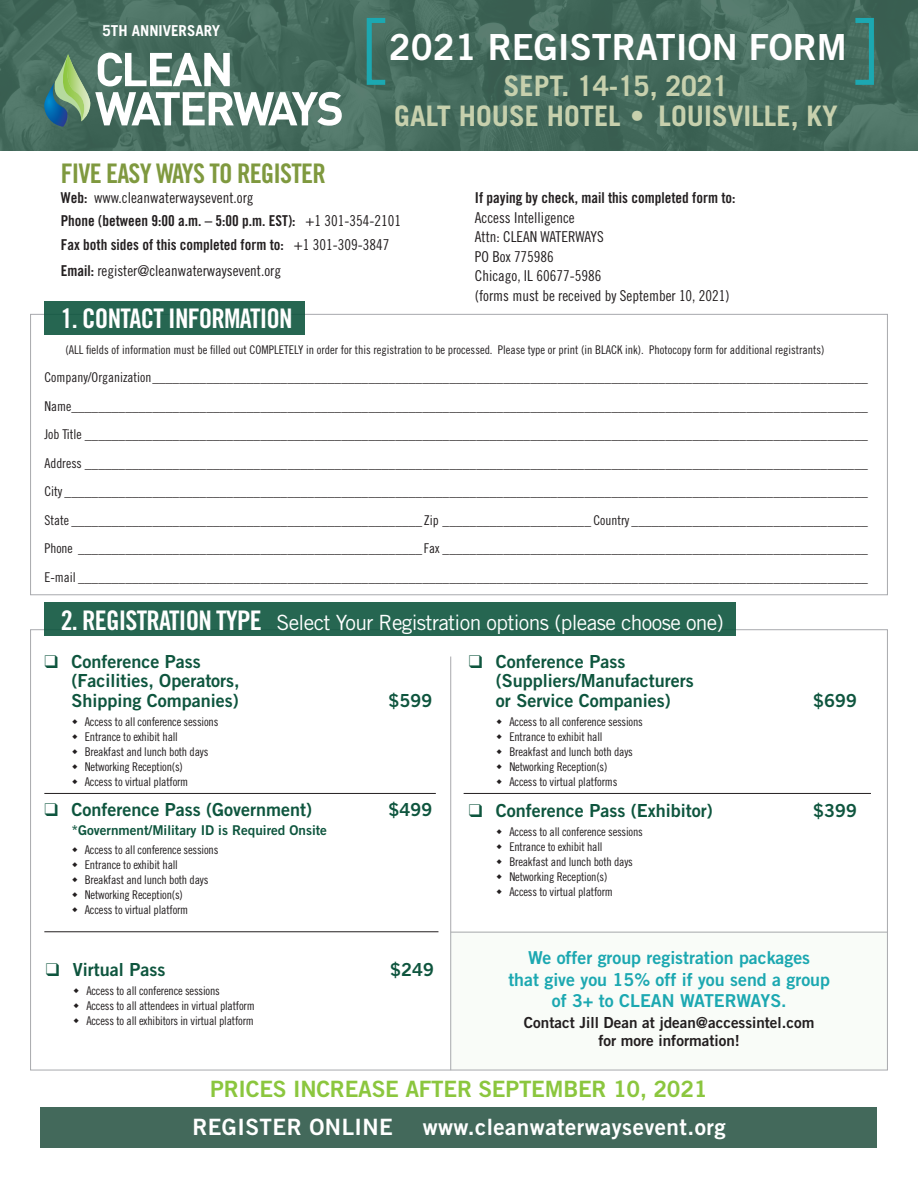
<style>
.page{position:relative;width:918px;height:1188px;background:#fff}
.page>*{position:absolute;margin:0;border:0;box-sizing:border-box;transform-origin:0 0}
.t1{font:36px "Trade Gothic LT Std Bd 2";color:#fff}
.t2{font:700 28.35px/30px "Trade Gothic LT Std";color:#c7d0ad;text-align:center}
.t3{font:27px "Trade Gothic LT Std Bd Cn 20";letter-spacing:-.03em;color:#7f993f}
.t4{font:27px "Trade Gothic LT Std Bd Cn 20";letter-spacing:-.03em;color:#fff}
.t5{font:22.5px "Trade Gothic LT Std Bd 2";letter-spacing:.02em;color:#fff}
.t6{font:22.5px "Trade Gothic LT Std Bd 2";letter-spacing:-.01em;color:#8bc63e}
.t7{font:21px "Trade Gothic LT Std";letter-spacing:-.03em;color:#fff}
.t8{font:18px/19.5px "Trade Gothic LT Std Bd 2";color:#0e553e}
.t9{font:17.85px/21.3px "Trade Gothic LT Std Bd 2";color:#1ca8b1;text-align:center}
.t10{font:15.3px/18.3px "Trade Gothic LT Std Bd 2";color:#231f20;text-align:center}
.t11{font:15px/19.5px "Trade Gothic LT Std Cn 18";color:#231f20}
.t12{font:15px/23.1px "Trade Gothic LT Std Bd Cn 20";color:#231f20}
.t13{font:700 15px "Trade Gothic LT Std";color:#fff}
.t14{font:13.5px/28.5px "Trade Gothic LT Std Cn 18";color:#231f20;text-align:justify}
.t15{font:13.5px "Trade Gothic LT Std Bd 2";color:#0e553e}
.t16{font:12px/15px "Trade Gothic LT Std Cn 18";letter-spacing:-.015em;color:#231f20}
.s1{font-family:"Trade Gothic LT Std Bd Cn 20"}
.s2{font-family:"Trade Gothic LT Std Cn 18"}
.s3{font-family:"Trade Gothic LT Std Bd Cn 20";font-size:27px}
</style>
<div class="page">
<div style="left:40px;top:1107px;width:838px;height:41px;background:#43695b"></div>
<img style="left:0;top:0;width:918px;height:151px">
<svg style="left:44px;top:53px;width:298px;height:74px"></svg>
<img style="left:61px;top:54px;width:4px;height:67px">
<img style="left:65px;top:54px;width:25px;height:67px">
<div style="left:44px;top:302px;width:261px;height:33px;background:#266651"></div>
<div style="left:451px;top:932px;width:436px;height:138px;background:#f9fcf8"></div>
<div style="left:44px;top:602px;width:692px;height:34px;background:#266651"></div>
<hr style="left:44px;top:793px;width:392px;height:1px;background:#231f20">
<hr style="left:464px;top:793px;width:407px;height:1px;background:#231f20">
<hr style="left:450px;top:657px;width:1px;height:413px;background:#a8a9ad">
<hr style="left:44px;top:932px;width:394px;height:1px;background:#231f20">
<div style="left:367px;top:18px;width:21px;height:67px;border:5px solid #1ca8b1"></div>
<div style="left:853px;top:18px;width:21px;height:67px;border:5px solid #1ca8b1"></div>
<hr style="left:451px;top:932px;width:437px;height:1px;background:#a8a9ad">
<p class="t13" style="left:102px;top:22px;width:119px">5TH ANNIVERSARY</p>
<h1 class="t1" style="left:389px;top:25px;width:460px">2021 REGISTRATION FORM</h1>
<h2 class="t2" style="left:394px;top:70px;width:445px">SEPT. 14-15, 2021<br>GALT HOUSE HOTEL • LOUISVILLE, KY</h2>
<h3 class="t3" style="left:61px;top:157px;width:267px">FIVE EASY WAYS TO REGISTER</h3>
<p class="t11" style="left:61px;top:188px;width:194px"><span class="s1">Web:</span> www.cleanwaterwaysevent.org</p>
<p class="t12" style="left:61px;top:209px;width:342px">Phone (between 9:00 a.m. – 5:00 p.m. EST): <span class="s2">+1 301-354-2101<br></span>Fax both sides of this completed form to: <span class="s2">+1 301-309-3847</span></p>
<p class="t11" style="left:61px;top:261px;width:222px"><span class="s1">Email:</span> register@cleanwaterwaysevent.org</p>
<h3 class="t4" style="left:61px;top:302px;width:233px">1. CONTACT INFORMATION</h3>
<p class="t12" style="left:475px;top:186px;width:262px">If paying by check, mail this completed form to:</p>
<p class="t11" style="left:475px;top:208px;width:256px">Access Intelligence<br>Attn: CLEAN WATERWAYS<br>PO Box 775986<br>Chicago, IL 60677-5986<br>(forms must be received by September 10, 2021)</p>
<p class="t16" style="left:66px;top:342px;width:760px">(ALL fields of information must be filled out COMPLETELY in order for this registration to be processed. Please type or print (in BLACK ink). Photocopy form for additional registrants)</p>
<p class="t14" style="left:44px;top:363px;width:825px">Company/Organization__________________________________________________________________________________________________________ Name______________________________________________________________________________________________________________________ Job Title ____________________________________________________________________________________________________________________ Address ____________________________________________________________________________________________________________________ City _______________________________________________________________________________________________________________________ State ____________________________________________________Zip ______________________ Country ___________________________________ Phone ___________________________________________________Fax _______________________________________________________________ E-mail _____________________________________________________________________________________________________________________</p>
<h3 class="t7" style="left:61px;top:610px;width:665px"><span class="s3">2. REGISTRATION TYPE</span> Select Your Registration options (please choose one)</h3>
<h3 class="t8" style="left:71px;top:651px;width:170px;text-indent:-27px">❑ Conference Pass (Facilities, Operators,<br>Shipping Companies)</h3>
<h3 class="t8" style="left:496px;top:651px;width:199px;text-indent:-27px">❑ Conference Pass (Suppliers/Manufacturers or Service Companies)</h3>
<h3 class="t8" style="left:389px;top:690px;width:45px">$599</h3>
<p class="t16" style="left:85px;top:714px;width:135px">Access to all conference sessions<br>Entrance to exhibit hall<br>Breakfast and lunch both days<br>Networking Reception(s)<br>Access to virtual platform</p>
<p class="t16" style="left:509px;top:714px;width:135px">Access to all conference sessions<br>Entrance to exhibit hall<br>Breakfast and lunch both days<br>Networking Reception(s)<br>Access to virtual platforms</p>
<h3 class="t8" style="left:813px;top:690px;width:45px">$699</h3>
<h3 class="t8" style="left:44px;top:799px;width:269px">❑ Conference Pass (Government)</h3>
<h3 class="t8" style="left:389px;top:799px;width:45px">$499</h3>
<p class="t15" style="left:71px;top:822px;width:257px">*Government/Military ID is Required Onsite</p>
<p class="t16" style="left:85px;top:842px;width:135px">Access to all conference sessions<br>Entrance to exhibit hall<br>Breakfast and lunch both days<br>Networking Reception(s)<br>Access to virtual platform</p>
<h3 class="t8" style="left:46px;top:959px;width:121px">❑ Virtual Pass</h3>
<h3 class="t8" style="left:390px;top:959px;width:45px">$249</h3>
<p class="t16" style="left:86px;top:983px;width:170px">Access to all conference sessions<br>Access to all attendees in virtual platform<br>Access to all exhibitors in virtual platform</p>
<h3 class="t8" style="left:469px;top:800px;width:245px">❑ Conference Pass (Exhibitor)</h3>
<h3 class="t8" style="left:813px;top:800px;width:45px">$399</h3>
<p class="t16" style="left:509px;top:824px;width:135px">Access to all conference sessions<br>Entrance to exhibit hall<br>Breakfast and lunch both days<br>Networking Reception(s)<br>Access to virtual platform</p>
<h3 class="t9" style="left:508px;top:947px;width:323px">We offer group registration packages<br>that give you 15% off if you send a group of 3+ to CLEAN WATERWAYS.</h3>
<p class="t10" style="left:524px;top:1013px;width:292px">Contact Jill Dean at jdean@accessintel.com for more information!</p>
<h3 class="t6" style="left:210px;top:1075px;width:499px">PRICES INCREASE AFTER SEPTEMBER 10, 2021</h3>
<h3 class="t5" style="left:192px;top:1113px;width:202px">REGISTER ONLINE</h3>
<h3 class="t5" style="left:423px;top:1113px;width:304px">www.cleanwaterwaysevent.org</h3>
</div>
